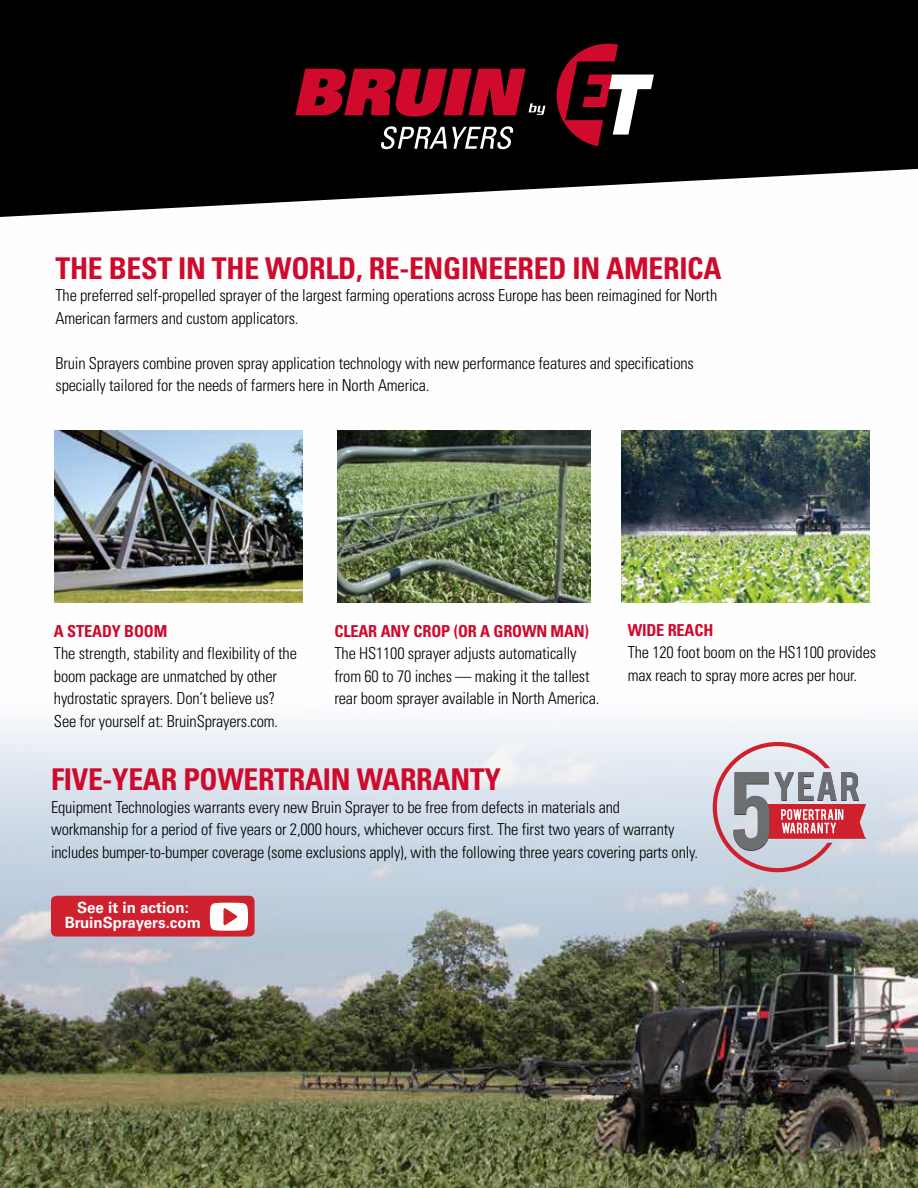
<style>
.page{position:relative;width:918px;height:1188px;background:#fff}
.page>*{position:absolute;margin:0;border:0;box-sizing:border-box;transform-origin:0 0}
.t1{font:700 condensed 30px "Univers";letter-spacing:-.01em;color:#cf0a2c}
.t2{font:300 condensed 16.5px/22.5px "Univers";letter-spacing:-.01em;color:#000}
.t3{font:700 condensed 16.5px "Univers";letter-spacing:-.01em;color:#cf0a2c}
.t4{font:700 15.6px/15px "Univers";color:#fff;text-align:center}
</style>
<div class="page">
<img style="left:0;top:430px;width:918px;height:758px">
<svg style="left:0;top:0;width:918px;height:217px;background:#202020"></svg>
<svg style="left:552px;top:42px;width:102px;height:104px;background:#51222a"></svg>
<svg style="left:295px;top:69px;width:250px;height:48px;background:#8b081e"></svg>
<svg style="left:380px;top:126px;width:134px;height:23px"></svg>
<img style="left:54px;top:430px;width:248px;height:173px">
<img style="left:338px;top:430px;width:252px;height:173px">
<img style="left:621px;top:430px;width:249px;height:173px">
<svg style="left:713px;top:742px;width:153px;height:130px;background:#c6a9b2"></svg>
<div style="left:51px;top:896px;width:204px;height:41px;background:#cf202e;border-radius:5px"></div>
<svg style="left:210px;top:903px;width:38px;height:28px"></svg>
<h1 class="t1" style="left:56px;top:250px;width:668px">THE BEST IN THE WORLD, RE-ENGINEERED IN AMERICA</h1>
<p class="t2" style="left:56px;top:284px;width:663px">The preferred self-propelled sprayer of the largest farming operations across Europe has been reimagined for North<br>American farmers and custom applicators.</p>
<p class="t2" style="left:56px;top:352px;width:640px">Bruin Sprayers combine proven spray application technology with new performance features and specifications specially tailored for the needs of farmers here in North America.</p>
<p class="t3" style="left:54px;top:621px;width:115px">A STEADY BOOM</p>
<p class="t2" style="left:54px;top:642px;width:244px">The strength, stability and flexibility of the boom package are unmatched by other hydrostatic sprayers. Don’t believe us?<br>See for yourself at: BruinSprayers.com.</p>
<p class="t3" style="left:334px;top:621px;width:256px">CLEAR ANY CROP (OR A GROWN MAN)</p>
<p class="t2" style="left:334px;top:642px;width:266px">The HS1100 sprayer adjusts automatically from 60 to 70 inches — making it the tallest rear boom sprayer available in North America.</p>
<p class="t3" style="left:628px;top:620px;width:87px">WIDE REACH</p>
<p class="t2" style="left:628px;top:641px;width:250px">The 120 foot boom on the HS1100 provides max reach to spray more acres per hour.</p>
<h1 class="t1" style="left:51px;top:761px;width:451px">FIVE-YEAR POWERTRAIN WARRANTY</h1>
<p class="t2" style="left:51px;top:796px;width:649px">Equipment Technologies warrants every new Bruin Sprayer to be free from defects in materials and workmanship for a period of five years or 2,000 hours, whichever occurs first. The first two years of warranty includes bumper-to-bumper coverage (some exclusions apply), with the following three years covering parts only.</p>
<p class="t4" style="left:65px;top:901px;width:138px">See it in action:<br>BruinSprayers.com</p>
</div>
